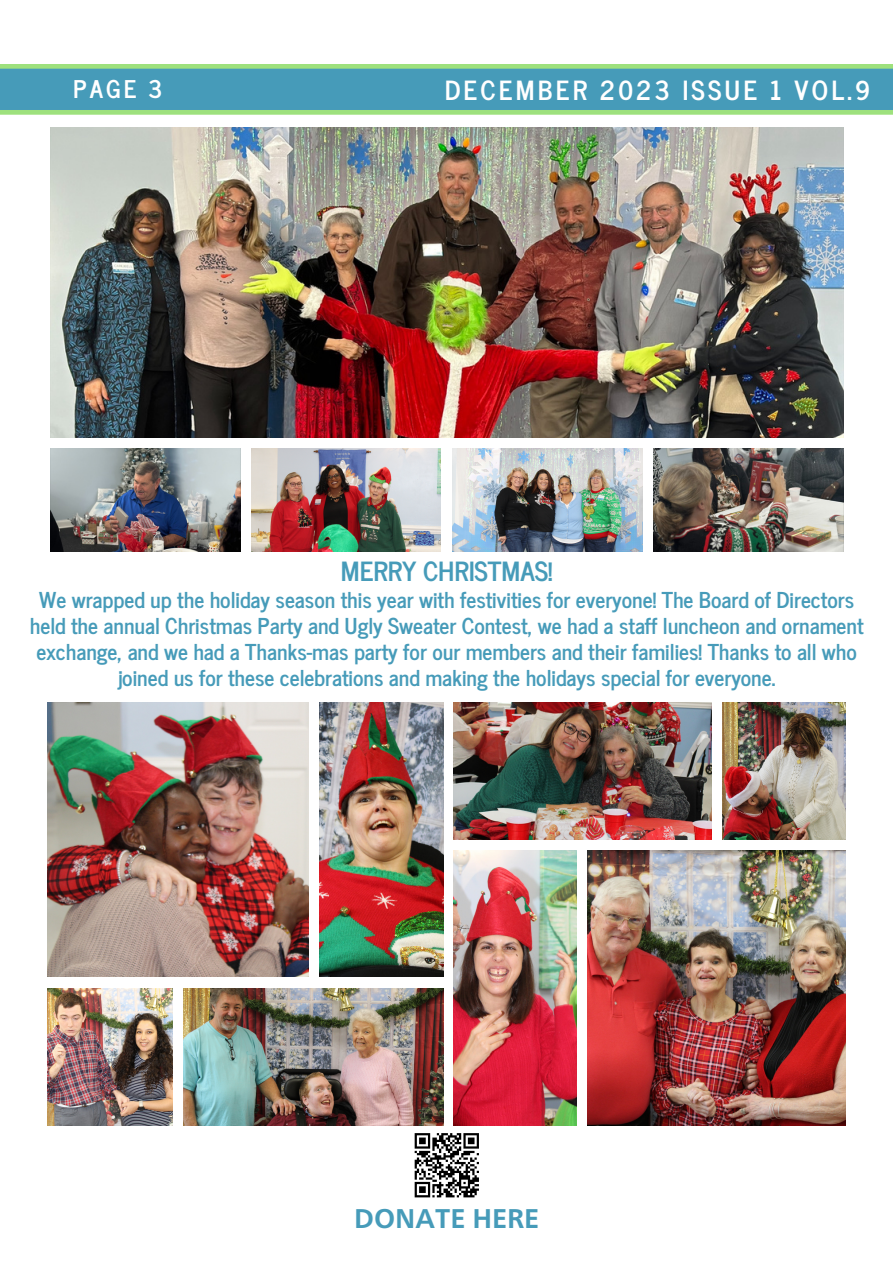
<style>
.page{position:relative;width:893px;height:1264px;background:#fff}
.page>*{position:absolute;margin:0;border:0;box-sizing:border-box;transform-origin:0 0}
.t1{font:700 27px "Frutiger Neue LT";color:#469bb9}
.t2{font:700 26.25px "News Cycle";letter-spacing:.12em;color:#fff}
.t3{font:700 26.25px "News Cycle";color:#469bb9}
.t4{font:700 24.15px "News Cycle";color:#fff}
.t5{font:700 21.75px/25.8px "News Cycle";color:#469bb9;text-align:center}
</style>
<div class="page">
<img style="left:50px;top:128px;width:793px;height:309px">
<img style="left:252px;top:448px;width:189px;height:104px">
<img style="left:452px;top:448px;width:190px;height:104px">
<img style="left:50px;top:448px;width:190px;height:104px">
<img style="left:653px;top:448px;width:190px;height:104px">
<img style="left:722px;top:702px;width:123px;height:137px">
<img style="left:587px;top:850px;width:258px;height:275px">
<img style="left:453px;top:850px;width:123px;height:275px">
<img style="left:453px;top:702px;width:258px;height:137px">
<img style="left:47px;top:702px;width:261px;height:274px">
<img style="left:183px;top:988px;width:260px;height:137px">
<img style="left:319px;top:702px;width:124px;height:274px">
<img style="left:47px;top:988px;width:125px;height:137px">
<svg style="left:0;top:64px;width:892px;height:51px;background:#57a8ae"></svg>
<svg style="left:414px;top:1133px;width:65px;height:65px"></svg>
<p class="t4" style="left:73px;top:68px;width:91px">PAGE 3</p>
<p class="t2" style="left:444px;top:67px;width:427px">DECEMBER 2023 ISSUE 1 VOL.9</p>
<h2 class="t3" style="left:341px;top:548px;width:213px">MERRY CHRISTMAS!</h2>
<h1 class="t5" style="left:30px;top:585px;width:835px">We wrapped up the holiday season this year with festivities for everyone! The Board of Directors held the annual Christmas Party and Ugly Sweater Contest, we had a staff luncheon and ornament exchange, and we had a Thanks-mas party for our members and their families! Thanks to all who joined us for these celebrations and making the holidays special for everyone.</h1>
<p class="t1" style="left:354px;top:1206px;width:186px">DONATE HERE</p>
</div>
